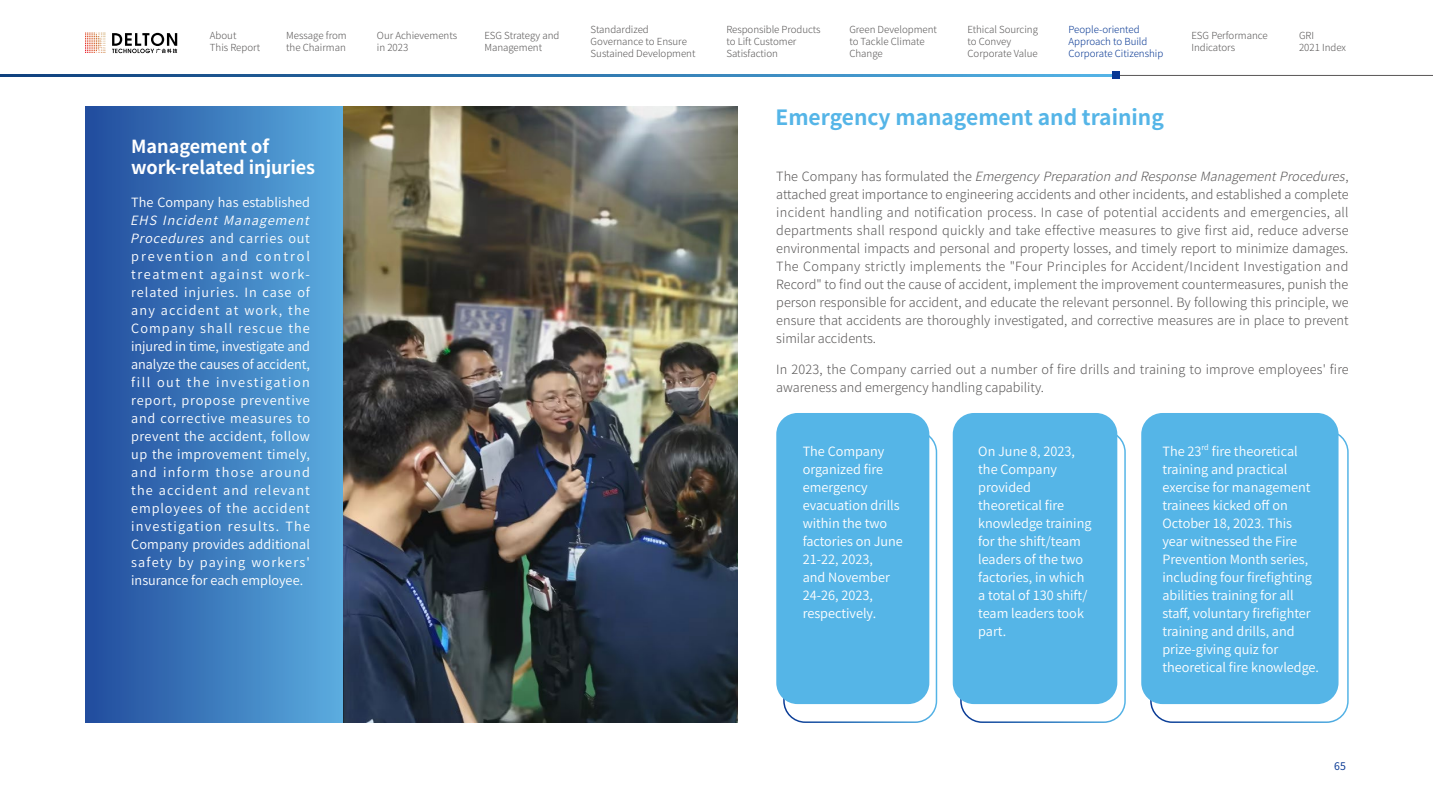
<style>
.page{position:relative;width:1433px;height:808px;background:#fff}
.page>*{position:absolute;margin:0;border:0;box-sizing:border-box;transform-origin:0 0}
.t1{font:700 21px "Source Han Sans K Bold";color:#55b5e7}
.t2{font:700 18px/21px "Source Han Sans K Bold";color:#fff}
.t3{font:300 12.75px/18px "Source Han Sans K";color:#595757}
.t4{font:12.75px/18px "Source Han Sans K";color:#fff}
.t5{font:12.75px/18px "Source Han Sans K";letter-spacing:.07em;color:#fff}
.t6{font:10.5px "Source Han Sans CN";color:#093994}
.t7{font:300 9.75px/12px "Source Han Sans K";color:#595757}
.t8{font:300 9.75px/12px "Source Han Sans K";color:#093994}
.t9{font:7.5px "Source Han Sans K";color:#fff}
.s1{font-style:italic}
</style>
<div class="page">
<hr style="left:0;top:75px;width:1433px;height:1px;background:#595757">
<svg style="left:0;top:75px;width:1112px;height:1px"></svg>
<svg style="left:85px;top:33px;width:20px;height:16px"></svg>
<svg style="left:112px;top:33px;width:65px;height:20px"></svg>
<div style="left:1112px;top:72px;width:7px;height:7px;background:#093994"></div>
<svg style="left:85px;top:106px;width:258px;height:617px;background:#3d7bbd"></svg>
<div style="left:783px;top:430px;width:154px;height:293px;border:2px solid #fff;border-radius:21px"></div>
<div style="left:960px;top:430px;width:166px;height:293px;border:2px solid #fff;border-radius:21px"></div>
<div style="left:1150px;top:430px;width:199px;height:293px;border:2px solid #fff;border-radius:21px"></div>
<div style="left:776px;top:413px;width:153px;height:291px;background:#55b5e7;border-radius:21px"></div>
<div style="left:953px;top:413px;width:164px;height:291px;background:#55b5e7;border-radius:21px"></div>
<div style="left:1141px;top:413px;width:197px;height:291px;background:#55b5e7;border-radius:21px"></div>
<img style="left:343px;top:106px;width:395px;height:617px">
<p class="t7" style="left:210px;top:30px;width:52px">About<br>This Report</p>
<p class="t7" style="left:286px;top:30px;width:62px">Message from the Chairman</p>
<p class="t7" style="left:377px;top:30px;width:82px">Our Achievements in 2023</p>
<p class="t7" style="left:484px;top:30px;width:77px">ESG Strategy and<br>Management</p>
<p class="t7" style="left:591px;top:24px;width:106px">Standardized<br>Governance to Ensure<br>Sustained Development</p>
<p class="t7" style="left:726px;top:24px;width:96px">Responsible Products to Lift Customer<br>Satisfaction</p>
<p class="t7" style="left:849px;top:24px;width:89px">Green Development to Tackle Climate<br>Change</p>
<p class="t7" style="left:967px;top:24px;width:72px">Ethical Sourcing to Convey<br>Corporate Value</p>
<p class="t8" style="left:1068px;top:24px;width:96px">People-oriented<br>Approach to Build<br>Corporate Citizenship</p>
<p class="t7" style="left:1191px;top:30px;width:78px">ESG Performance<br>Indicators</p>
<p class="t7" style="left:1299px;top:30px;width:49px">GRI<br>2021 Index</p>
<h2 class="t2" style="left:131px;top:136px;width:185px">Management of work-related injuries</h2>
<p class="t4" style="left:131px;top:193px;width:180px">The Company has established</p>
<p class="t5" style="left:130px;top:211px;width:188px"><span class="s1">EHSIncidentManagement<br>Procedures</span>and carries out prevention and control treatment against work&shy;related injuries. In case of any accident at work, the<br>Company shall rescue the injured in time, investigate and analyze the causes of accident, fill out the investigation report, propose preventive and corrective measures to prevent the accident, follow up the improvement timely, and inform those around the accident and relevant employees of the accident investigation results. The<br>Company provides additional safety by paying workers' insurance for each employee.</p>
<h1 class="t1" style="left:775px;top:105px;width:390px">Emergency management and training</h1>
<p class="t3" style="left:776px;top:168px;width:577px">T h e C o m p a n y h a s fo r m u l a t e d t h e <span class="s1">EmergencyPreparationandResponseManagementProcedures</span>, attached great importance to engineering accidents and other incidents, and established a complete incident handling and notification process. In case of potential accidents and emergencies, all departments shall respond quickly and take effective measures to give first aid, reduce adverse environmental impacts and personal and property losses, and timely report to minimize damages.<br>The Company strictly implements the "Four Principles for Accident/Incident Investigation and Record" to find out the cause of accident, implement the improvement countermeasures, punish the person responsible for accident, and educate the relevant personnel. By following this principle, we ensure that accidents are thoroughly investigated, and corrective measures are in place to prevent similar accidents.</p>
<p class="t3" style="left:776px;top:361px;width:574px">In 2023, the Company carried out a number of fire drills and training to improve employees' fire awareness and emergency handling capability.</p>
<p class="t4" style="left:803px;top:443px;width:102px">The Company organized fire emergency evacuation drills within the two factories on June<br>21-22, 2023,<br>and November<br>24-26, 2023, respectively.</p>
<p class="t4" style="left:978px;top:443px;width:115px">On June 8, 2023, the Company provided theoretical fire knowledge training for the shift/team leaders of the two factories, in which a total of 130 shift/ team leaders took part.</p>
<p class="t4" style="left:1162px;top:443px;width:41px">The 23</p>
<p class="t9" style="left:1201px;top:443px;width:9px">rd</p>
<p class="t4" style="left:1162px;top:443px;width:158px;text-indent:49px">fire theoretical training and practical exercise for management trainees kicked off on<br>October 18, 2023. This year witnessed the Fire<br>Prevention Month series, including four firefighting abilities training for all staff, voluntary firefighter training and drills, and prize-giving quiz for theoretical fire knowledge.</p>
<p class="t6" style="left:1334px;top:760px;width:13px">65</p>
</div>
